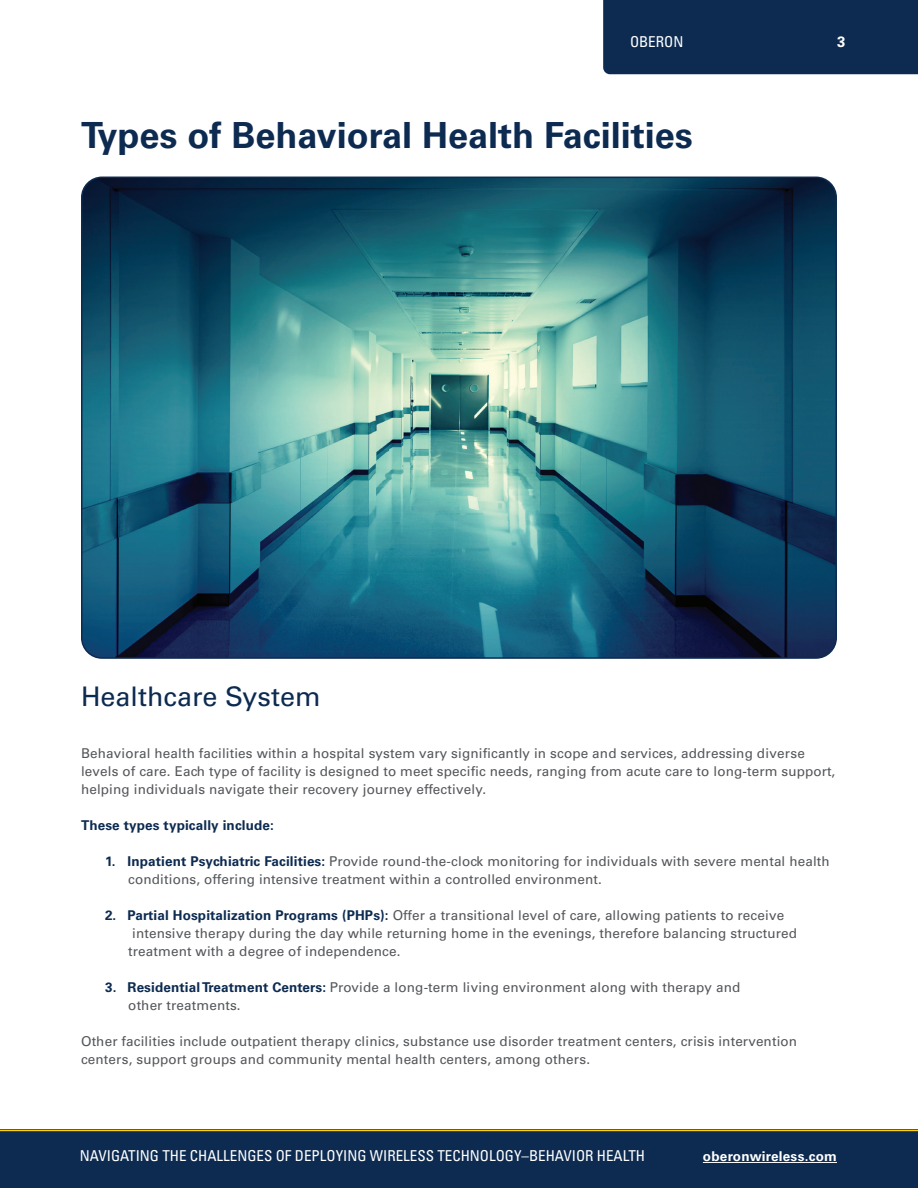
<style>
.page{position:relative;width:918px;height:1188px;background:#fff}
.page>*{position:absolute;margin:0;border:0;box-sizing:border-box;transform-origin:0 0}
.t1{font:700 36px "Univers LT Std";color:#0d2b51}
.t2{font:27px "Univers LT Std";color:#0d2b51}
.t3{font:condensed 15px "Univers LT Std";color:#fff}
.t4{font:700 15px "Univers LT Std";color:#fff}
.t5{font:13.5px/18px "Univers LT Std";letter-spacing:.01em;color:#54565a}
.t6{font:700 13.5px "Univers LT Std";letter-spacing:.01em;color:#0d2b51}
.t7{font:700 13.5px "Univers LT Std";letter-spacing:.02em;color:#fff}
.s1{font-weight:700;color:#0d2b51}
</style>
<div class="page">
<div style="left:0;top:1130px;width:918px;height:58px;background:#0d2b51"></div>
<hr style="left:0;top:1130px;width:918px;height:1px;background:#fdd008">
<div style="left:603px;top:0;width:315px;height:74px;background:#0d2b51"></div>
<hr style="left:703px;top:1162px;width:134px;height:1px;background:#fff">
<img style="left:82px;top:177px;width:754px;height:480px">
<p class="t3" style="left:630px;top:32px;width:55px">OBERON</p>
<p class="t4" style="left:837px;top:33px;width:10px">3</p>
<h1 class="t1" style="left:81px;top:114px;width:613px">Types of Behavioral Health Facilities</h1>
<h2 class="t2" style="left:81px;top:680px;width:241px">Healthcare System</h2>
<p class="t5" style="left:81px;top:745px;width:756px">Behavioral health facilities within a hospital system vary significantly in scope and services, addressing diverse levels of care. Each type of facility is designed to meet specific needs, ranging from acute care to long-term support, helping individuals navigate their recovery journey effectively.</p>
<p class="t6" style="left:81px;top:818px;width:194px">These types typically include:</p>
<p class="t5" style="left:128px;top:853px;width:703px;text-indent:-23px"><span class="s1">1. Inpatient Psychiatric Facilities:</span> Provide round-the-clock monitoring for individuals with severe mental health conditions, offering intensive treatment within a controlled environment.</p>
<p class="t5" style="left:128px;top:907px;width:670px;text-indent:-23px"><span class="s1">2. Partial Hospitalization Programs (PHPs):</span> Offer a transitional level of care, allowing patients to receive intensive therapy during the day while returning home in the evenings, therefore balancing structured treatment with a degree of independence.</p>
<p class="t5" style="left:128px;top:979px;width:614px;text-indent:-23px"><span class="s1">3. Residential Treatment Centers:</span> Provide a long-term living environment along with therapy and other treatments.</p>
<p class="t5" style="left:81px;top:1033px;width:718px">Other facilities include outpatient therapy clinics, substance use disorder treatment centers, crisis intervention centers, support groups and community mental health centers, among others.</p>
<p class="t3" style="left:80px;top:1147px;width:567px">NAVIGATING THE CHALLENGES OF DEPLOYING WIRELESS TECHNOLOGY–BEHAVIOR HEALTH</p>
<p class="t7" style="left:703px;top:1148px;width:136px">oberonwireless.com</p>
</div>
